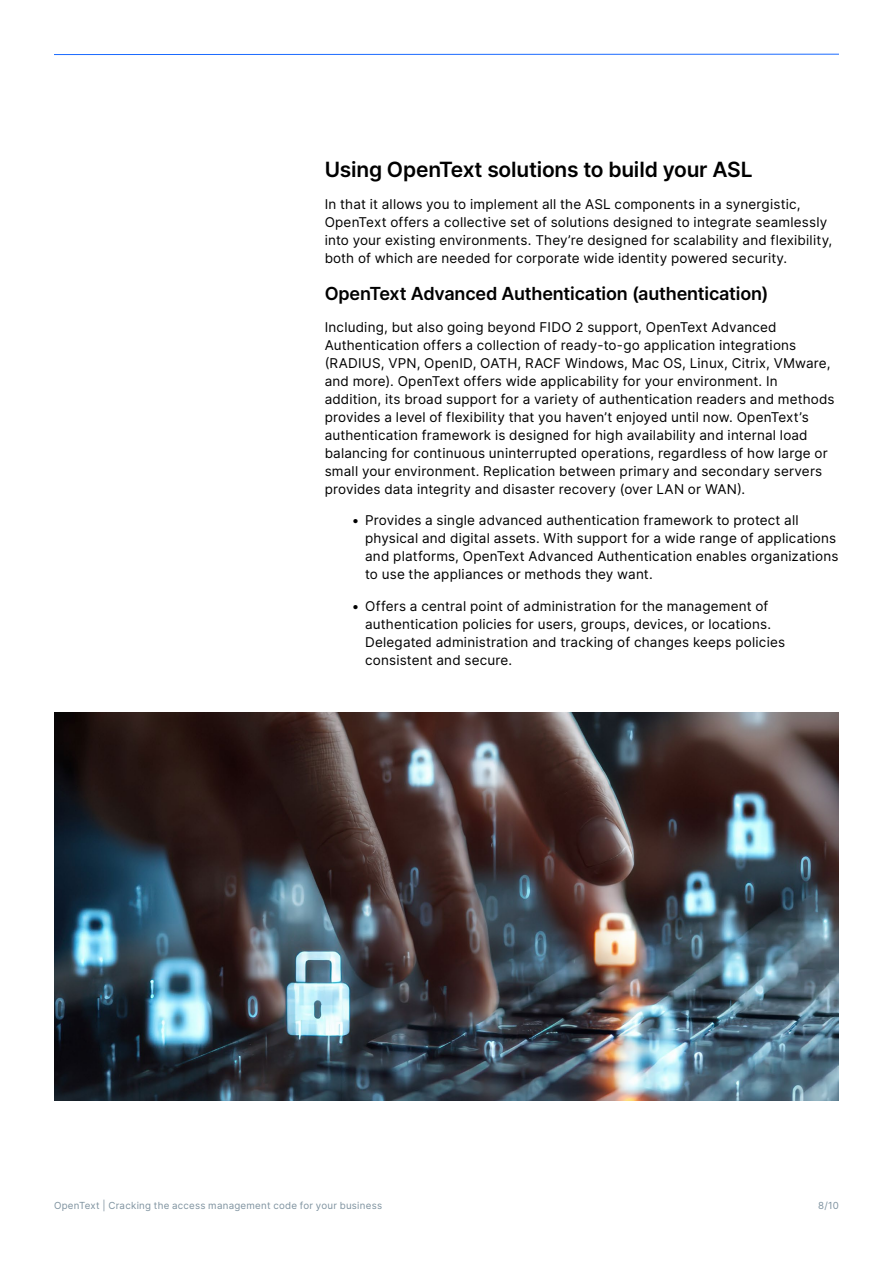
<style>
.page{position:relative;width:893px;height:1263px;background:#fff}
.page>*{position:absolute;margin:0;border:0;box-sizing:border-box;transform-origin:0 0}
.H2_Heading{font:600 21px "Inter";letter-spacing:-.01em;color:#000}
.H3_Heading{font:600 18px "Inter";letter-spacing:-.01em;color:#000}
.Body{font:13.5px/18px "Inter";letter-spacing:.015em;color:#000}
.t1{font:9.75px "Inter";letter-spacing:.025em;color:#7e929f}
</style>
<div class="page">
<hr style="left:54px;top:54px;width:785px;height:1px;background:#1a6aff">
<img style="left:54px;top:712px;width:785px;height:389px">
<h2 class="H2_Heading" style="left:325px;top:154px;width:430px">Using OpenText solutions to build your ASL</h2>
<p class="Body" style="left:325px;top:195px;width:509px">In that it allows you to implement all the ASL components in a synergistic, OpenText offers a collective set of solutions designed to integrate seamlessly into your existing environments. They’re designed for scalability and flexibility, both of which are needed for corporate wide identity powered security.</p>
<h3 class="H3_Heading" style="left:325px;top:280px;width:445px">OpenText Advanced Authentication (authentication)</h3>
<p class="Body" style="left:325px;top:318px;width:511px">Including, but also going beyond FIDO 2 support, OpenText Advanced Authentication offers a collection of ready-to-go application integrations (RADIUS, VPN, OpenID, OATH, RACF Windows, Mac OS, Linux, Citrix, VMware, and more). OpenText offers wide applicability for your environment. In addition, its broad support for a variety of authentication readers and methods provides a level of flexibility that you haven’t enjoyed until now. OpenText’s authentication framework is designed for high availability and internal load balancing for continuous uninterrupted operations, regardless of how large or small your environment. Replication between primary and secondary servers provides data integrity and disaster recovery (over LAN or WAN).</p>
<p class="Body" style="left:365px;top:511px;width:475px;text-indent:-14px">• Provides a single advanced authentication framework to protect all physical and digital assets. With support for a wide range of applications and platforms, OpenText Advanced Authentication enables organizations to use the appliances or methods they want.</p>
<p class="Body" style="left:365px;top:597px;width:421px;text-indent:-14px">• Offers a central point of administration for the management of authentication policies for users, groups, devices, or locations.<br>Delegated administration and tracking of changes keeps policies consistent and secure.</p>
<p class="t1" style="left:54px;top:1198px;width:330px">OpenText | Cracking the access management code for your business</p>
<p class="t1" style="left:818px;top:1198px;width:22px">8/10</p>
</div>
